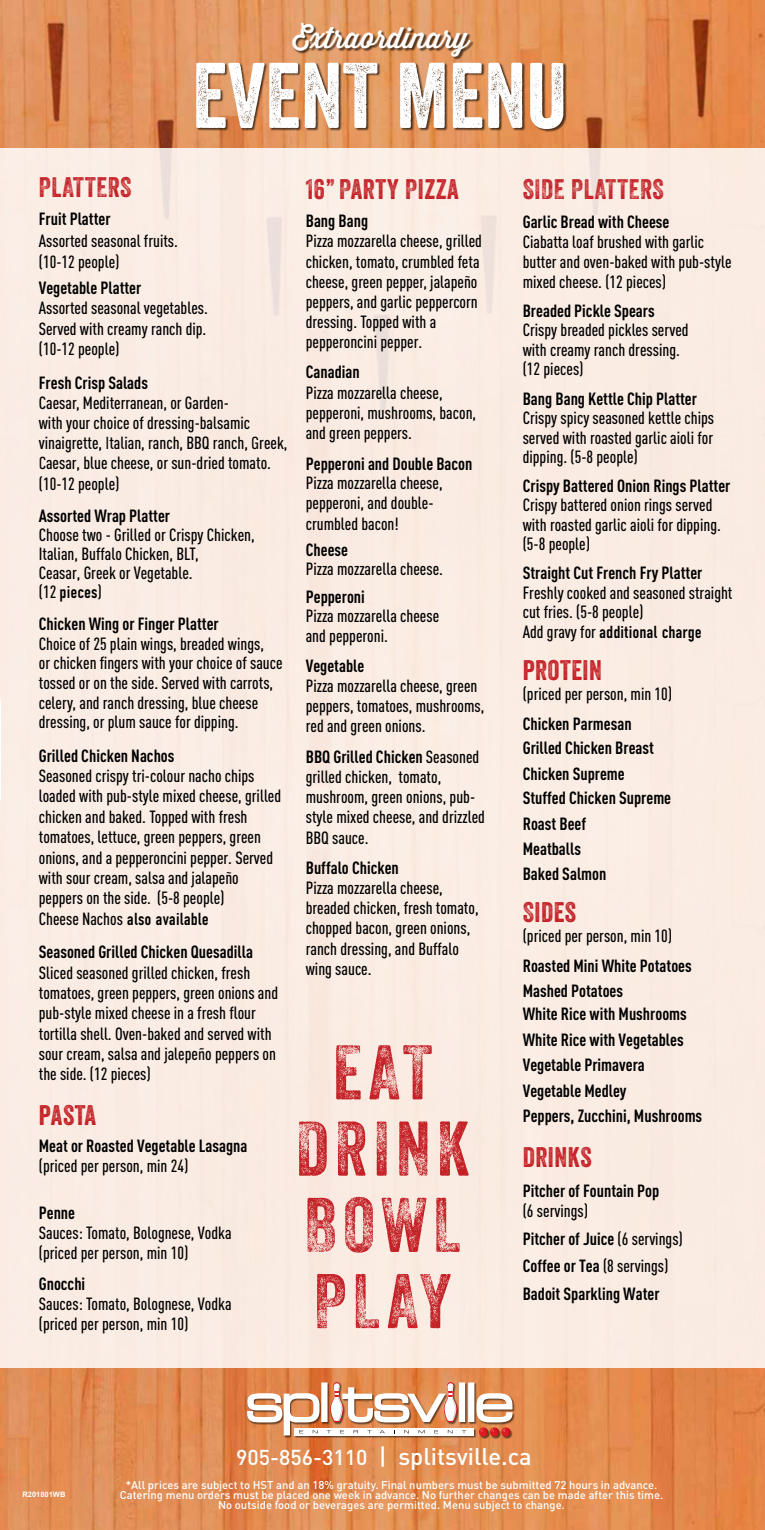
<style>
.page{position:relative;width:765px;height:1530px;background:#fff}
.page>*{position:absolute;margin:0;border:0;box-sizing:border-box;transform-origin:0 0}
.t1{font:90px "Veneer";color:#fff}
.t2{font:74.88px/76.2px "Veneer Three";letter-spacing:.08em;color:#c42026;text-align:center}
.t3{font:29px "Thirsty Rough Reg";color:#fff}
.t4{font:27.5px "Veneer Two";letter-spacing:.02em;color:#c42026}
.t5{font:500 23.75px "DIN";color:#fff}
.t6{font:500 17.5px/20.4px "DIN Cond";color:#000}
.t7{font:700 17.5px/27.5px "DIN Cond";color:#000}
.t8{font:17.5px "DIN Condensed";color:#000}
.t9{font:500 11.25px/10px "DIN";color:#fff;text-align:center}
.t10{font:700 7.5px "Arial";color:#fff}
.s1{font-family:"DIN Condensed";font-weight:300}
.s2{font-family:"DIN Cond";font-weight:500}
.s3{font-weight:700}
.s4{font-weight:500}
.s5{font-size:21.25px}
</style>
<div class="page">
<img style="left:0;top:0;width:765px;height:149px">
<img style="left:0;top:1368px;width:765px;height:162px">
<div style="left:0;top:149px;width:765px;height:1219px;background:#faece3"></div>
<div style="left:293px;top:23px;width:181px;height:37px;background:#000;opacity:.65"></div>
<div style="left:197px;top:63px;width:370px;height:69px;background:#000;opacity:.65"></div>
<div style="left:247px;top:1382px;width:268px;height:57px;background:#000;opacity:.55"></div>
<div style="left:479px;top:1427px;width:9px;height:9px;background:#dd1a21;border-radius:50%"></div>
<div style="left:490px;top:1427px;width:9px;height:9px;background:#dd1a21;border-radius:50%"></div>
<svg style="left:247px;top:1382px;width:265px;height:53px"></svg>
<h3 class="t3" style="left:292px;top:16px;width:178px">Extraordinary</h3>
<h1 class="t1" style="left:192px;top:41px;width:377px">EVENT MENU</h1>
<h3 class="t4" style="left:39px;top:170px;width:94px">PLATTERS</h3>
<p class="t7" style="left:39px;top:205px;width:73px">Fruit Platter</p>
<p class="t6" style="left:39px;top:229px;width:141px;line-height:21.1px">Assorted seasonal fruits. (10-12 people)</p>
<p class="t7" style="left:39px;top:273px;width:104px">Vegetable Platter</p>
<p class="t6" style="left:39px;top:298px;width:171px;text-align:justify">Assorted seasonal vegetables.<br>Served with creamy ranch dip. (10-12 people)</p>
<p class="t7" style="left:39px;top:368px;width:111px">Fresh Crisp Salads</p>
<p class="t6" style="left:39px;top:392px;width:250px">Caesar, Mediterranean, or Garden-<br>with your choice of dressing-balsamic vinaigrette, <span class="s1">I</span>talian, ranch, BBQ ranch, <span class="s1">G</span>reek, <span class="s1">C</span>aesar, blue cheese, or sun-dried tomato. (10-12 people)</p>
<p class="t7" style="left:39px;top:502px;width:133px">Assorted Wrap Platter</p>
<p class="t6" style="left:39px;top:525px;width:218px;line-height:19px">Choose two - Grilled or Crispy Chicken,<br>Italian, Buffalo Chicken, BLT,<br>Ceasar, Greek or Vegetable.</p>
<p class="t8" style="left:39px;top:582px;width:64px"><span class="s2">(12</span> pieces<span class="s2">)</span></p>
<p class="t7" style="left:39px;top:610px;width:181px">Chicken Wing or Finger Platter</p>
<p class="t6" style="left:39px;top:633px;width:245px;line-height:19.6px">Choice of 25 plain wings, breaded wings,<br>or chicken fingers with your choice of sauce tossed or on the side. Served with carrots, celery, and ranch dressing, blue cheese dressing, or plum sauce for dipping.</p>
<p class="t7" style="left:39px;top:741px;width:137px">Grilled Chicken Nachos</p>
<p class="t6" style="left:39px;top:765px;width:244px">Seasoned crispy tri-colour nacho chips loaded with pub-style mixed cheese, grilled chicken and baked. Topped with fresh tomatoes, lettuce, green peppers, green onions, and a pepperoncini pepper. Served with sour cream, salsa and jalapeño peppers on the side. (5-8 people)</p>
<p class="t8" style="left:39px;top:909px;width:172px"><span class="s2">Cheese Nachos</span> also available</p>
<p class="t7" style="left:39px;top:938px;width:216px">Seasoned Grilled Chicken Quesadilla</p>
<p class="t6" style="left:39px;top:962px;width:241px">Sliced seasoned grilled chicken, fresh tomatoes, green peppers, green onions and pub-style mixed cheese in a fresh flour tortilla shell. Oven-baked and served with sour cream, salsa and jalepe<span class="s1">ñ</span>o peppers on the side. (12 pieces)</p>
<h3 class="t4" style="left:39px;top:1098px;width:59px">PASTA</h3>
<p class="t7" style="left:39px;top:1132px;width:210px">Meat or Roasted Vegetable Lasagna</p>
<p class="t6" style="left:39px;top:1155px;width:151px">(priced per person, min 24)</p>
<p class="t7" style="left:39px;top:1198px;width:38px">Penne</p>
<p class="t6" style="left:39px;top:1222px;width:194px;line-height:20px">Sauces: Tomato, Bolognese, Vodka (priced per person, min 10)</p>
<p class="t7" style="left:39px;top:1270px;width:48px">Gnocchi</p>
<p class="t6" style="left:39px;top:1293px;width:194px;line-height:20px">Sauces: Tomato, Bolognese, Vodka (priced per person, min 10)</p>
<h3 class="t4" style="left:306px;top:172px;width:155px">16” PARTY PIZZA</h3>
<p class="t7" style="left:306px;top:207px;width:64px">Bang Bang</p>
<p class="t6" style="left:306px;top:231px;width:178px">Pizza mozzarella cheese, grilled chicken, tomato, crumbled feta cheese, green pepper, jalapeño peppers, and garlic peppercorn dressing. Topped with a pepperoncini pepper.</p>
<p class="t7" style="left:306px;top:358px;width:56px">Canadian</p>
<p class="t6" style="left:306px;top:382px;width:172px">Pizza mozzarella cheese, pepperoni, mushrooms, bacon, and green peppers.</p>
<p class="t7" style="left:306px;top:449px;width:168px">Pepperoni and Double Bacon</p>
<p class="t6" style="left:306px;top:473px;width:138px;line-height:20px">Pizza mozzarella cheese, pepperoni, and double&shy;crumbled bacon!</p>
<p class="t7" style="left:306px;top:535px;width:44px">Cheese</p>
<p class="t6" style="left:306px;top:558px;width:139px">Pizza mozzarella cheese.</p>
<p class="t7" style="left:306px;top:582px;width:61px">Pepperoni</p>
<p class="t6" style="left:306px;top:606px;width:135px;line-height:19.9px">Pizza mozzarella cheese and pepperoni.</p>
<p class="t7" style="left:306px;top:652px;width:60px">Vegetable</p>
<p class="t6" style="left:306px;top:676px;width:180px;line-height:20px">Pizza mozzarella cheese, green peppers, tomatoes, mushrooms, red and green onions.</p>
<p class="t6" style="left:306px;top:746px;width:181px"><span class="s3">BBQ Grilled Chicken</span> Seasoned grilled chicken, tomato, mushroom, green onions, pub&shy;style mixed cheese, and drizzled<br>BBQ sauce.</p>
<p class="t7" style="left:306px;top:853px;width:95px">Buffalo Chicken</p>
<p class="t6" style="left:306px;top:877px;width:174px">Pizza mozzarella cheese, breaded chicken, fresh tomato, chopped bacon, green onions, ranch dressing, and Buffalo wing sauce.</p>
<h2 class="t2" style="left:296px;top:1034px;width:175px">EAT<br>DRINK<br>BOWL<br>PLAY</h2>
<h3 class="t4" style="left:523px;top:173px;width:143px">SIDE PLATTERS</h3>
<p class="t7" style="left:523px;top:208px;width:148px">Garlic Bread with Cheese</p>
<p class="t6" style="left:523px;top:231px;width:210px;line-height:19.9px">Ciabatta loaf brushed with garlic butter and oven-baked with pub-style mixed cheese. (12 pieces)</p>
<p class="t7" style="left:523px;top:296px;width:134px">Breaded Pickle Spears</p>
<p class="t6" style="left:523px;top:320px;width:167px;line-height:19.6px">Crispy breaded pickles served with creamy ranch dressing. (12 pieces)</p>
<p class="t7" style="left:523px;top:385px;width:176px">Bang Bang Kettle Chip Platter</p>
<p class="t6" style="left:523px;top:408px;width:193px;line-height:19.1px;text-align:justify">Crispy spicy seasoned kettle chips served with roasted garlic aioli for dipping. (5-8 people)</p>
<p class="t7" style="left:523px;top:471px;width:209px">Crispy Battered Onion Rings Platter</p>
<p class="t6" style="left:523px;top:495px;width:200px;line-height:19.6px">Crispy battered onion rings served with roasted garlic aioli for dipping. (5-8 people)</p>
<p class="t7" style="left:523px;top:559px;width:181px">Straight Cut French Fry Platter</p>
<p class="t6" style="left:523px;top:582px;width:211px;line-height:19.6px">Freshly cooked and seasoned straight cut fries. (5-8 people)</p>
<p class="t8" style="left:523px;top:622px;width:181px"><span class="s2">Add gravy for</span> additional charge</p>
<h3 class="t4" style="left:523px;top:654px;width:81px">PROTEIN</h3>
<p class="t6" style="left:523px;top:683px;width:151px">(priced per person, min 10)</p>
<p class="t7" style="left:523px;top:712px;width:133px;line-height:23.8px">Chicken Parmesan<br>Grilled Chicken Breast</p>
<p class="t7" style="left:523px;top:761px;width:150px;line-height:23.9px">Chicken Supreme<br>Stuffed Chicken Supreme</p>
<p class="t7" style="left:523px;top:811px;width:85px;line-height:25.1px">Roast Beef<br>Meatballs<br>Baked Salmon</p>
<h3 class="t4" style="left:523px;top:895px;width:55px">SIDES</h3>
<p class="t6" style="left:523px;top:925px;width:151px">(priced per person, min 10)</p>
<p class="t7" style="left:523px;top:953px;width:171px;line-height:24.4px">Roasted Mini White Potatoes<br>Mashed Potatoes<br>White Rice with Mushrooms</p>
<p class="t7" style="left:523px;top:1028px;width:163px;line-height:24px">White Rice with Vegetables<br>Vegetable Primavera</p>
<p class="t7" style="left:523px;top:1077px;width:181px;line-height:25.4px">Vegetable Medley<br>Peppers, Zucchini, Mushrooms</p>
<h3 class="t4" style="left:523px;top:1140px;width:70px">DRINKS</h3>
<p class="t7" style="left:523px;top:1177px;width:138px">Pitcher of Fountain Pop</p>
<p class="t7" style="left:523px;top:1197px;width:162px"><span class="s4">(6 servings)<br></span>Pitcher of Juice <span class="s4">(6 servings)<br></span>Coffee or Tea <span class="s4">(8 servings)<br></span>Badoit Sparkling Water</p>
<p class="t10" style="left:22px;top:1490px;width:44px">R201801WB</p>
<h3 class="t5" style="left:236px;top:1442px;width:297px"><span class="s5">905-856-3110</span> | splitsville.ca</h3>
<p class="t9" style="left:120px;top:1479px;width:545px">*All prices are subject to HST and an 18% gratuity. Final numbers must be submitted 72 hours in advance.<br>Catering menu orders must be placed one week in advance. No further changes can be made after this time.<br>No outside food or beverages are permitted. Menu subject to change.</p>
</div>
